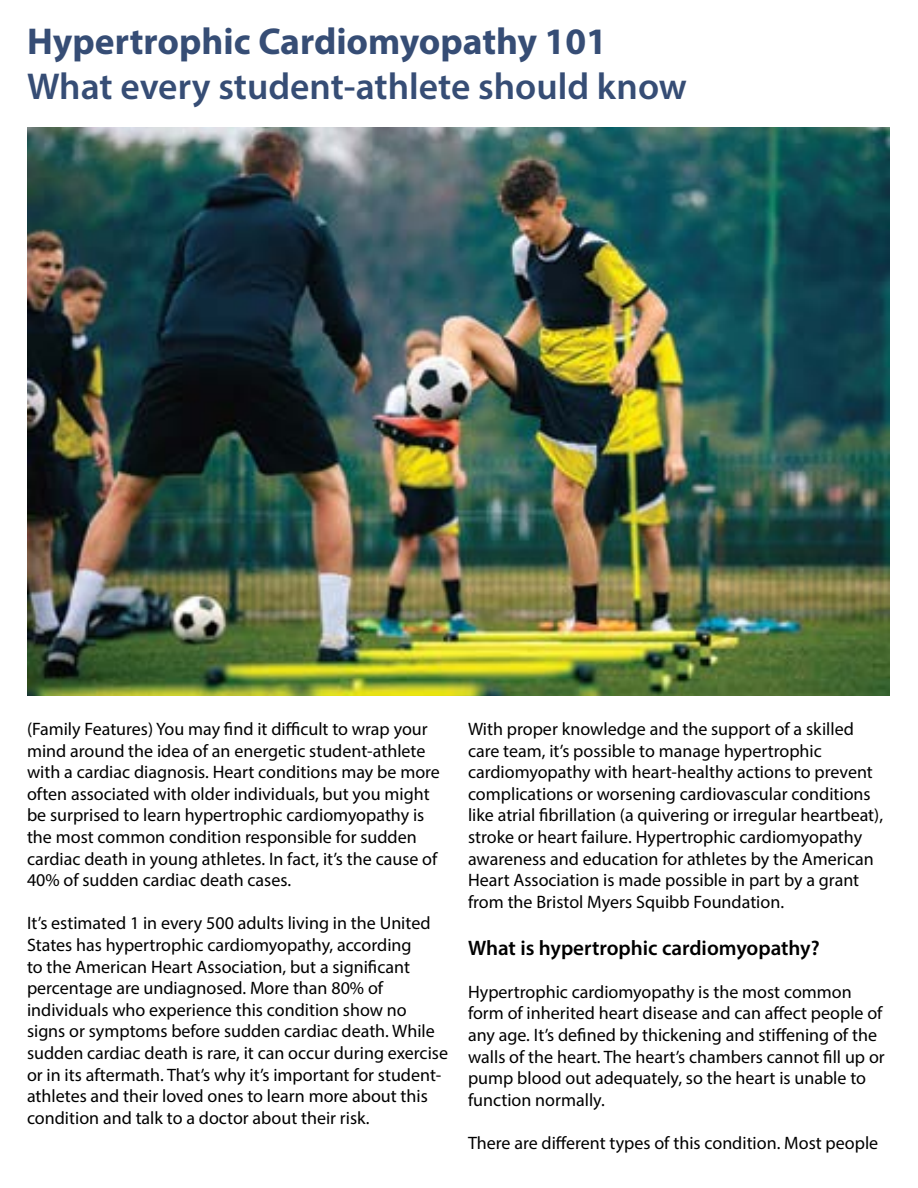
<style>
.page{position:relative;width:918px;height:1188px;background:#fff}
.page>*{position:absolute;margin:0;border:0;box-sizing:border-box;transform-origin:0 0}
.t1{font:600 37.5px "Myriad Pro";color:#364d75}
.t2{font:700 37.5px "Myriad Pro";color:#364d75}
.t3{font:600 21px "Myriad Pro";color:#000}
.t4{font:18px/21.6px "Myriad Pro";color:#000}
</style>
<div class="page">
<img style="left:27px;top:127px;width:862px;height:569px">
<h1 class="t2" style="left:27px;top:17px;width:582px">Hypertrophic Cardiomyopathy 101</h1>
<h1 class="t1" style="left:27px;top:62px;width:661px">What every student-athlete should know</h1>
<p class="t4" style="left:27px;top:718px;width:414px">(Family Features) You may find it difficult to wrap your mind around the idea of an energetic student-athlete with a cardiac diagnosis. Heart conditions may be more often associated with older individuals, but you might be surprised to learn hypertrophic cardiomyopathy is the most common condition responsible for sudden cardiac death in young athletes. In fact, it’s the cause of 40% of sudden cardiac death cases.</p>
<p class="t4" style="left:27px;top:912px;width:423px">It’s estimated 1 in every 500 adults living in the United States has hypertrophic cardiomyopathy, according<br>to the American Heart Association, but a significant percentage are undiagnosed. More than 80% of individuals who experience this condition show no signs or symptoms before sudden cardiac death. While sudden cardiac death is rare, it can occur during exercise or in its aftermath. That’s why it’s important for student&shy;athletes and their loved ones to learn more about this condition and talk to a doctor about their risk.</p>
<p class="t4" style="left:468px;top:718px;width:417px">With proper knowledge and the support of a skilled care team, it’s possible to manage hypertrophic cardiomyopathy with heart-healthy actions to prevent complications or worsening cardiovascular conditions like atrial fibrillation (a quivering or irregular heartbeat), stroke or heart failure. Hypertrophic cardiomyopathy awareness and education for athletes by the American Heart Association is made possible in part by a grant from the Bristol Myers Squibb Foundation.</p>
<p class="t3" style="left:468px;top:934px;width:353px">What is hypertrophic cardiomyopathy?</p>
<p class="t4" style="left:468px;top:981px;width:418px">Hypertrophic cardiomyopathy is the most common form of inherited heart disease and can affect people of any age. It’s defined by thickening and stiffening of the walls of the heart. The heart’s chambers cannot fill up or pump blood out adequately, so the heart is unable to function normally.</p>
<p class="t4" style="left:468px;top:1132px;width:412px">There are different types of this condition. Most people</p>
</div>
